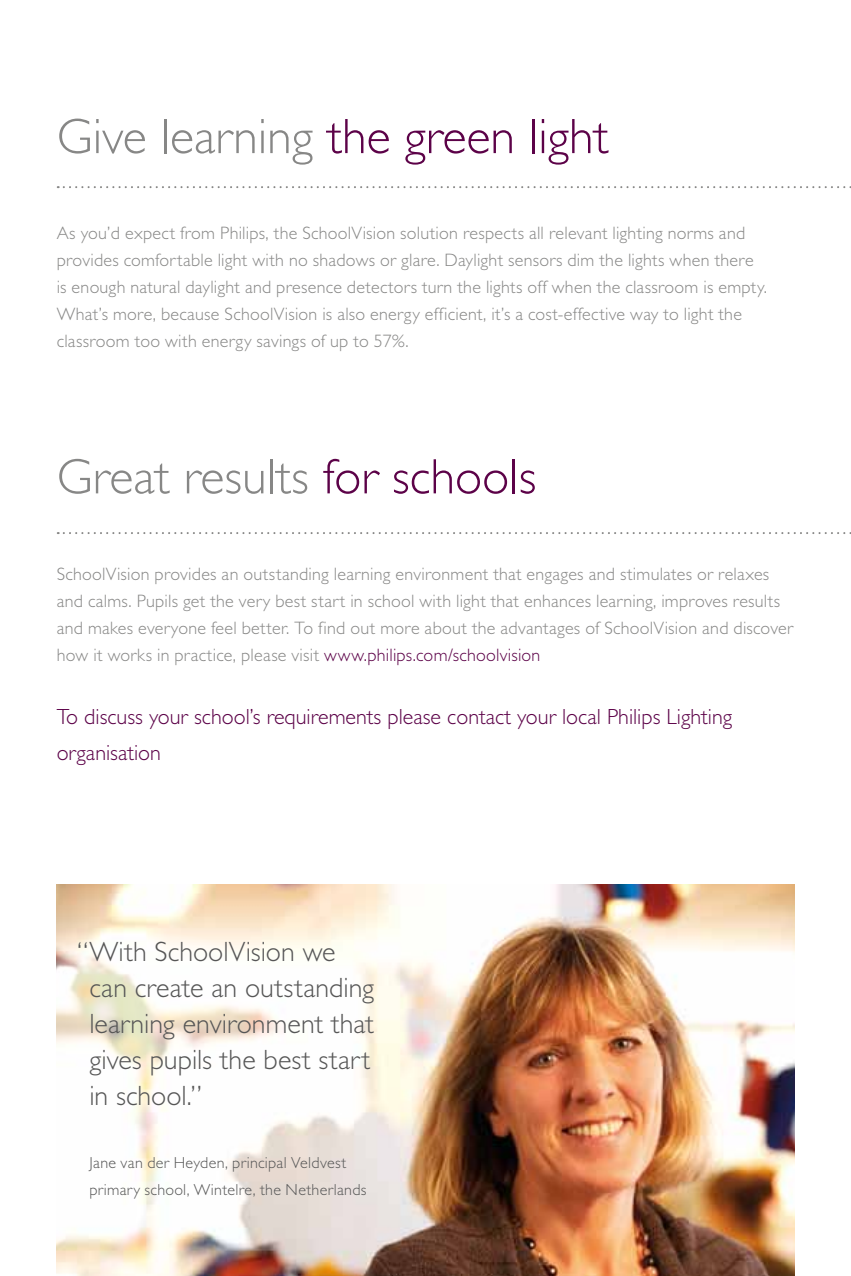
<style>
.page{position:relative;width:851px;height:1276px;background:#fff}
.page>*{position:absolute;margin:0;border:0;box-sizing:border-box;transform-origin:0 0}
.t1{font:50px "Gill Sans Alt One WGL Light";color:#5c0248}
.t2{font:50px "Gill Sans Alt One WGL Light";color:#878786}
.t3{font:28px/36px "Gill Sans Alt One WGL Light";color:#565656}
.t4{font:22px/36px "Gill Sans Alt One WGL Light";color:#5c0248}
.t5{font:18px/27px "Gill Sans Alt One WGL Light";letter-spacing:.015em;color:#878786}
.t6{font:16px/27px "Gill Sans Alt One WGL Light";letter-spacing:.02em;color:#565656}
.s1{color:#878786}
.s2{color:#5c0248}
</style>
<div class="page">
<img style="left:57px;top:884px;width:737px;height:392px">
<svg style="left:58px;top:186px;width:793px;height:2px"></svg>
<svg style="left:58px;top:532px;width:793px;height:2px"></svg>
<svg style="left:0;top:932px;width:296px;height:151px"></svg>
<h1 class="t1" style="left:57px;top:104px;width:553px"><span class="s1">Give learning</span> the green light</h1>
<p class="t5" style="left:57px;top:220px;width:711px">As you’d expect from Philips, the SchoolVision solution respects all relevant lighting norms and provides comfortable light with no shadows or glare. Daylight sensors dim the lights when there is enough natural daylight and presence detectors turn the lights off when the classroom is empty.<br>What’s more, because SchoolVision is also energy efficient, it’s a cost-effective way to light the classroom too with energy savings of up to 57%.</p>
<h1 class="t2" style="left:57px;top:444px;width:481px">Great results <span class="s2">for schools</span></h1>
<p class="t5" style="left:57px;top:560px;width:737px">SchoolVision provides an outstanding learning environment that engages and stimulates or relaxes and calms. Pupils get the very best start in school with light that enhances learning, improves results and makes everyone feel better. To find out more about the advantages of SchoolVision and discover how it works in practice, please visit <span class="s2">www.philips.com/schoolvision</span></p>
<p class="t4" style="left:57px;top:698px;width:677px">To discuss your school’s requirements please contact your local Philips Lighting organisation</p>
<h2 class="t3" style="left:89px;top:933px;width:286px;text-indent:-12px">“With SchoolVision we can create an outstanding learning environment that gives pupils the best start in school.”</h2>
<p class="t6" style="left:89px;top:1149px;width:278px">Jane van der Heyden, principal Veldvest primary school, Wintelre, the Netherlands</p>
</div>
